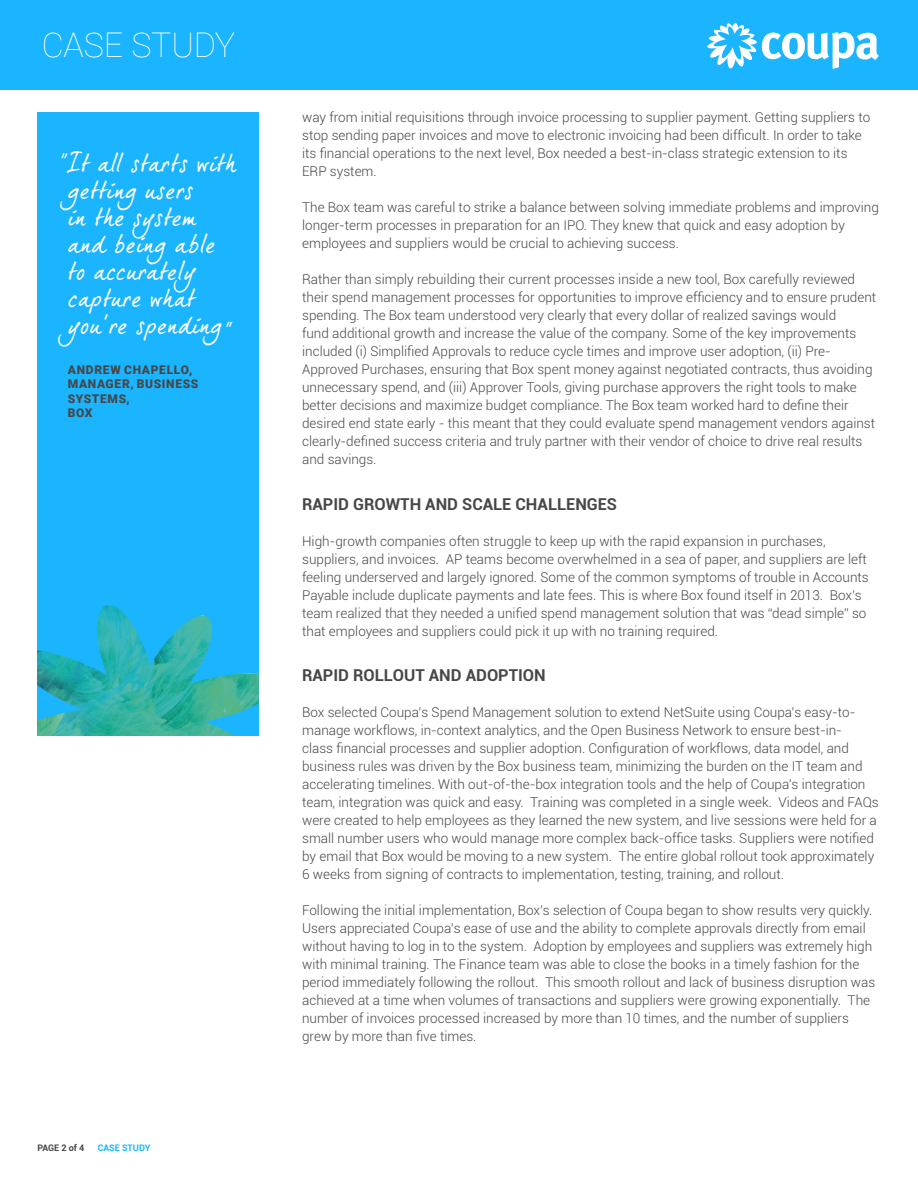
<style>
.page{position:relative;width:918px;height:1188px;background:#fff}
.page>*{position:absolute;margin:0;border:0;box-sizing:border-box;transform-origin:0 0}
.t1{font:100 34.05px "Roboto";letter-spacing:-.01em;color:#fff}
.t2{font:25.5px/27px "Dear Joe 5 CASUAL";letter-spacing:-.025em;color:#fff}
.t3{font:25.5px "Pristina";color:#fff}
.t4{font:700 16.35px "Roboto";color:#474747}
.t5{font:300 13.5px/18px "Roboto";color:#474747}
.t6{font:900 12px/14.4px "Roboto";letter-spacing:.055em;color:#474747}
.t7{font:700 9px "Roboto";color:#1ab4ff}
.t8{font:700 9px "Roboto";letter-spacing:-.005em;color:#474747}
.s1{font-family:"Pristina"}
</style>
<div class="page">
<div style="left:0;top:0;width:918px;height:90px;background:#1ab4ff"></div>
<svg style="left:707px;top:23px;width:172px;height:46px"></svg>
<div style="left:38px;top:112px;width:221px;height:624px;background:#1ab4ff"></div>
<img style="left:38px;top:604px;width:221px;height:132px">
<p class="t1" style="left:42px;top:21px;width:195px">CASE STUDY</p>
<p class="t2" style="left:67px;top:149px;width:171px;text-indent:-9px"><span class="s1">“</span>It all starts with getting users<br>in the system and being able to accurately capture what you’re spending</p>
<p class="t3" style="left:235px;top:331px;width:9px;rotate:-180deg">“</p>
<p class="t6" style="left:68px;top:362px;width:132px">ANDREW CHAPELLO,<br>MANAGER, BUSINESS<br>SYSTEMS,</p>
<p class="t6" style="left:68px;top:405px;width:26px">BOX</p>
<p class="t8" style="left:38px;top:1141px;width:48px">PAGE 2 of 4</p>
<p class="t7" style="left:98px;top:1141px;width:54px">CASE STUDY</p>
<p class="t5" style="left:302px;top:108px;width:570px">way from initial requisitions through invoice processing to supplier payment. Getting suppliers to stop sending paper invoices and move to electronic invoicing had been difficult. In order to take its financial operations to the next level, Box needed a best-in-class strategic extension to its ERP system.</p>
<p class="t5" style="left:302px;top:198px;width:578px">The Box team was careful to strike a balance between solving immediate problems and improving longer-term processes in preparation for an IPO. They knew that quick and easy adoption by employees and suppliers would be crucial to achieving success.</p>
<p class="t5" style="left:302px;top:270px;width:576px">Rather than simply rebuilding their current processes inside a new tool, Box carefully reviewed their spend management processes for opportunities to improve efficiency and to ensure prudent spending. The Box team understood very clearly that every dollar of realized savings would<br>fund additional growth and increase the value of the company. Some of the key improvements included (i) Simplified Approvals to reduce cycle times and improve user adoption, (ii) Pre-Approved Purchases, ensuring that Box spent money against negotiated contracts, thus avoiding unnecessary spend, and (iii) Approver Tools, giving purchase approvers the right tools to make better decisions and maximize budget compliance. The Box team worked hard to define their desired end state early - this meant that they could evaluate spend management vendors against clearly-defined success criteria and truly partner with their vendor of choice to drive real results and savings.</p>
<p class="t4" style="left:302px;top:492px;width:316px">RAPID GROWTH AND SCALE CHALLENGES</p>
<p class="t5" style="left:302px;top:531px;width:568px">High-growth companies often struggle to keep up with the rapid expansion in purchases, suppliers, and invoices. AP teams become overwhelmed in a sea of paper, and suppliers are left feeling underserved and largely ignored. Some of the common symptoms of trouble in Accounts Payable include duplicate payments and late fees. This is where Box found itself in 2013. Box’s team realized that they needed a unified spend management solution that was “dead simple” so that employees and suppliers could pick it up with no training required.</p>
<p class="t4" style="left:302px;top:663px;width:245px">RAPID ROLLOUT AND ADOPTION</p>
<p class="t5" style="left:302px;top:703px;width:578px">Box selected Coupa’s Spend Management solution to extend NetSuite using Coupa’s easy-to&shy;manage workflows, in-context analytics, and the Open Business Network to ensure best-in-<br>class financial processes and supplier adoption. Configuration of workflows, data model, and business rules was driven by the Box business team, minimizing the burden on the IT team and accelerating timelines. With out-of-the-box integration tools and the help of Coupa’s integration team, integration was quick and easy. Training was completed in a single week. Videos and FAQs were created to help employees as they learned the new system, and live sessions were held for a small number users who would manage more complex back-office tasks. Suppliers were notified by email that Box would be moving to a new system. The entire global rollout took approximately 6 weeks from signing of contracts to implementation, testing, training, and rollout.</p>
<p class="t5" style="left:302px;top:901px;width:575px">Following the initial implementation, Box’s selection of Coupa began to show results very quickly.<br>Users appreciated Coupa’s ease of use and the ability to complete approvals directly from email without having to log in to the system. Adoption by employees and suppliers was extremely high with minimal training. The Finance team was able to close the books in a timely fashion for the period immediately following the rollout. This smooth rollout and lack of business disruption was achieved at a time when volumes of transactions and suppliers were growing exponentially. The number of invoices processed increased by more than 10 times, and the number of suppliers grew by more than five times.</p>
</div>
